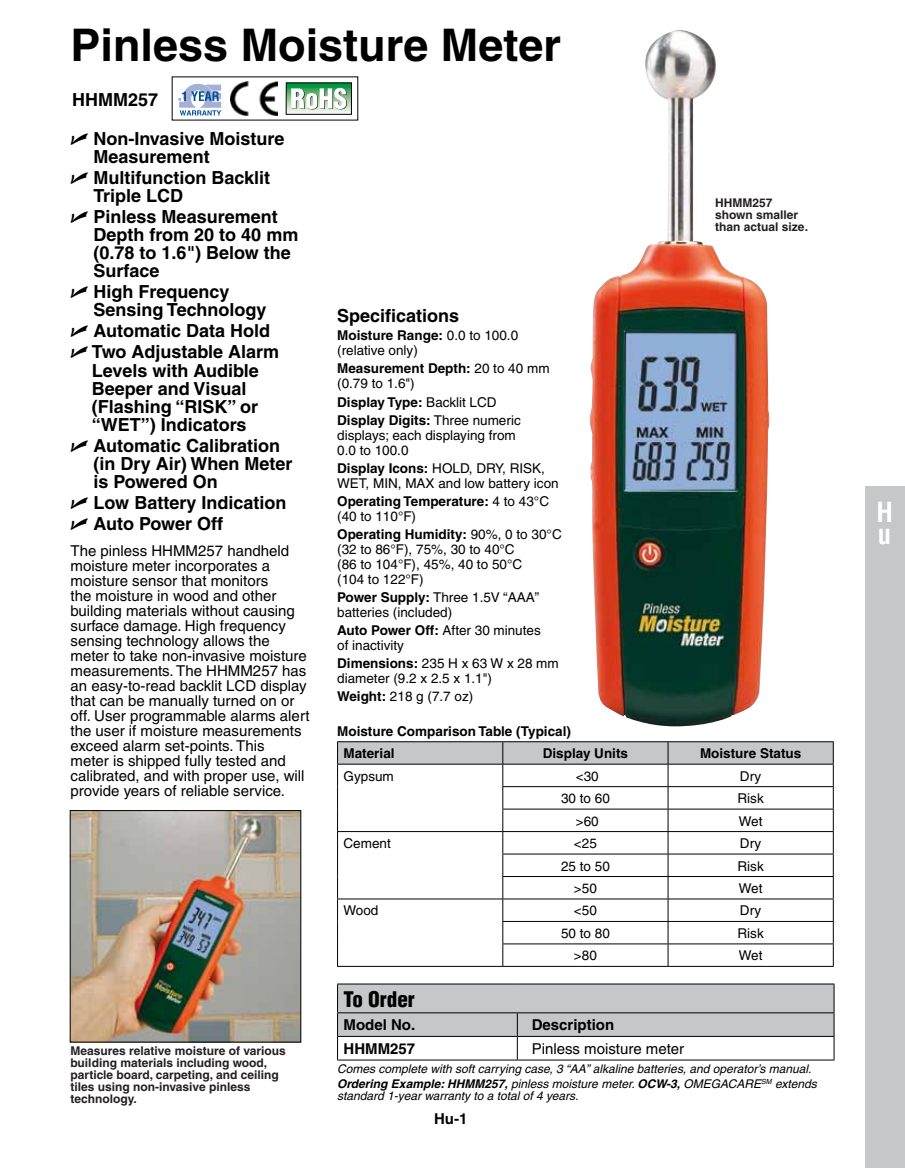
<style>
.page{position:relative;width:905px;height:1168px;background:#fff}
.page>*{position:absolute;margin:0;border:0;box-sizing:border-box;transform-origin:0 0}
.t1{font:700 45px "Helvetica";color:#000}
.t2{font:700 condensed 27px/22.5px "Helvetica";color:#fff}
.t3{font:900 condensed 21px "Helvetica";color:#000}
.t4{font:700 18px/18px "Helvetica";color:#000}
.t5{font:15px/15px "Helvetica";color:#000}
.t6{font:700 15px "Helvetica";color:#000}
.t7{font:13.5px/15px "Helvetica";color:#000}
.t8{font:700 13.5px/18px "Helvetica";color:#000}
.t9{font:italic 12px/15px "Helvetica";color:#000}
.t10{font:700 12px/12px "Helvetica";color:#231f20}
.s1{font-family:"Universal Newswith Comm Pi";font-weight:400}
.s2{font-weight:700}
.s3{font-weight:400}
</style>
<div class="page">
<div style="left:865px;top:486px;width:39px;height:682px;background:#c6c7c8"></div>
<hr style="left:337px;top:983px;width:180px;height:1px;background:#000">
<hr style="left:517px;top:983px;width:317px;height:1px;background:#000">
<svg style="left:337px;top:984px;width:497px;height:75px"></svg>
<hr style="left:337px;top:1059px;width:180px;height:1px;background:#000">
<hr style="left:517px;top:1059px;width:317px;height:1px;background:#000">
<hr style="left:337px;top:741px;width:166px;height:1px;background:#000">
<hr style="left:503px;top:741px;width:165px;height:1px;background:#000">
<hr style="left:668px;top:741px;width:165px;height:1px;background:#000">
<svg style="left:337px;top:742px;width:496px;height:224px"></svg>
<hr style="left:337px;top:966px;width:166px;height:1px;background:#000">
<hr style="left:503px;top:966px;width:165px;height:1px;background:#000">
<hr style="left:668px;top:966px;width:165px;height:1px;background:#000">
<img style="left:589px;top:30px;width:180px;height:696px">
<img style="left:72px;top:812px;width:227px;height:228px">
<div style="left:70px;top:810px;width:231px;height:232px;border:1px solid #000"></div>
<img style="left:230px;top:82px;width:47px;height:34px">
<svg style="left:288px;top:84px;width:62px;height:29px"></svg>
<div style="left:286px;top:82px;width:66px;height:33px;border:1px solid #000"></div>
<svg style="left:291px;top:88px;width:56px;height:21px"></svg>
<svg style="left:178px;top:84px;width:43px;height:31px"></svg>
<h1 class="t1" style="left:71px;top:18px;width:492px">Pinless Moisture Meter</h1>
<p class="t4" style="left:71px;top:80px;width:215px;line-height:39.2px">HHMM257<br><span class="s1">U</span> Non-Invasive Moisture</p>
<p class="t4" style="left:71px;top:146px;width:201px;line-height:21px;text-indent:23px">Measurement<br><span class="s1">U</span> Multifunction Backlit</p>
<p class="t4" style="left:71px;top:185px;width:209px;line-height:21px;text-indent:23px">Triple LCD<br><span class="s1">U</span> Pinless Measurement</p>
<p class="t4" style="left:94px;top:226px;width:206px">Depth from 20 to 40 mm (0.78 to 1.6") Below the<br>Surface</p>
<p class="t4" style="left:94px;top:283px;width:174px;text-indent:-23px"><span class="s1">U</span> High Frequency<br>Sensing Technology</p>
<p class="t4" style="left:71px;top:320px;width:210px;line-height:21px"><span class="s1">U</span> Automatic Data Hold<br><span class="s1">U</span> Two Adjustable Alarm</p>
<p class="t4" style="left:92px;top:361px;width:169px">Levels with Audible<br>Beeper and Visual (Flashing “RISK” or “WET”) Indicators</p>
<p class="t4" style="left:94px;top:436px;width:200px;text-indent:-23px"><span class="s1">U</span> Automatic Calibration (in Dry Air) When Meter is Powered On</p>
<p class="t4" style="left:71px;top:491px;width:217px;line-height:21px"><span class="s1">U</span> Low Battery Indication<br><span class="s1">U</span> Auto Power Off</p>
<p class="t5" style="left:71px;top:543px;width:241px">The pinless HHMM257 handheld moisture meter incorporates a moisture sensor that monitors<br>the moisture in wood and other building materials without causing surface damage. High frequency sensing technology allows the meter to take non-invasive moisture measurements. The HHMM257 has an easy-to-read backlit LCD display that can be manually turned on or off. User programmable alarms alert the user if moisture measurements exceed alarm set-points. This<br>meter is shipped fully tested and calibrated, and with proper use, will provide years of reliable service.</p>
<p class="t10" style="left:715px;top:196px;width:95px">HHMM257 shown smaller than actual size.</p>
<p class="t4" style="left:337px;top:307px;width:124px">Specifications</p>
<p class="t7" style="left:337px;top:328px;width:182px"><span class="s2">Moisture Range:</span> 0.0 to 100.0 (relative only)</p>
<p class="t7" style="left:337px;top:361px;width:214px"><span class="s2">Measurement Depth:</span> 20 to 40 mm (0.79 to 1.6")</p>
<p class="t8" style="left:337px;top:392px;width:185px">Display Type: <span class="s3">Backlit LCD<br></span>Display Digits: <span class="s3">Three numeric</span></p>
<p class="t7" style="left:337px;top:427px;width:180px">displays; each displaying from<br>0.0 to 100.0</p>
<p class="t7" style="left:337px;top:460px;width:223px"><span class="s2">Display Icons:</span> HOLD, DRY, RISK,<br>WET, MIN, MAX and low battery icon</p>
<p class="t8" style="left:337px;top:493px;width:213px;line-height:15px">Operating Temperature: <span class="s3">4 to 43°C (40 to 110°F)</span></p>
<p class="t7" style="left:337px;top:526px;width:226px"><span class="s2">Operating Humidity:</span> 90%, 0 to 30°C (32 to 86°F), 75%, 30 to 40°C<br>(86 to 104°F), 45%, 40 to 50°C<br>(104 to 122°F)</p>
<p class="t7" style="left:337px;top:589px;width:204px"><span class="s2">Power Supply:</span> Three 1.5V “AAA” batteries (included)</p>
<p class="t7" style="left:337px;top:622px;width:205px"><span class="s2">Auto Power Off:</span> After 30 minutes of inactivity</p>
<p class="t7" style="left:337px;top:655px;width:223px"><span class="s2">Dimensions:</span> 235 H x 63 W x 28 mm diameter (9.2 x 2.5 x 1.1")</p>
<p class="t7" style="left:337px;top:688px;width:138px"><span class="s2">Weight:</span> 218 g (7.7 oz)</p>
<p class="t8" style="left:337px;top:721px;width:235px">Moisture Comparison Table (Typical)</p>
<p class="t8" style="left:343px;top:744px;width:53px">Material</p>
<p class="t8" style="left:542px;top:744px;width:87px">Display Units</p>
<p class="t8" style="left:700px;top:744px;width:103px">Moisture Status</p>
<p class="t7" style="left:343px;top:768px;width:52px">Gypsum</p>
<p class="t7" style="left:576px;top:768px;width:24px">&lt;30</p>
<p class="t7" style="left:740px;top:768px;width:23px">Dry</p>
<p class="t7" style="left:561px;top:791px;width:50px">30 to 60</p>
<p class="t7" style="left:737px;top:791px;width:28px">Risk</p>
<p class="t7" style="left:576px;top:813px;width:24px">&gt;60</p>
<p class="t7" style="left:738px;top:813px;width:25px">Wet</p>
<p class="t7" style="left:343px;top:836px;width:49px">Cement</p>
<p class="t7" style="left:574px;top:836px;width:24px">&lt;25</p>
<p class="t7" style="left:740px;top:836px;width:23px">Dry</p>
<p class="t7" style="left:561px;top:858px;width:50px">25 to 50</p>
<p class="t7" style="left:737px;top:858px;width:28px">Risk</p>
<p class="t7" style="left:574px;top:880px;width:24px">&gt;50</p>
<p class="t7" style="left:738px;top:880px;width:25px">Wet</p>
<p class="t7" style="left:343px;top:903px;width:36px">Wood</p>
<p class="t7" style="left:574px;top:903px;width:24px">&lt;50</p>
<p class="t7" style="left:740px;top:903px;width:23px">Dry</p>
<p class="t7" style="left:561px;top:925px;width:50px">50 to 80</p>
<p class="t7" style="left:737px;top:925px;width:28px">Risk</p>
<p class="t7" style="left:574px;top:948px;width:24px">&gt;80</p>
<p class="t7" style="left:738px;top:948px;width:25px">Wet</p>
<h3 class="t3" style="left:343px;top:986px;width:73px">To Order</h3>
<p class="t6" style="left:343px;top:1016px;width:73px">Model No.</p>
<p class="t6" style="left:531px;top:1016px;width:84px">Description</p>
<p class="t10" style="left:71px;top:1044px;width:217px">Measures relative moisture of various</p>
<p class="t6" style="left:343px;top:1039px;width:73px">HHMM257</p>
<p class="t5" style="left:531px;top:1041px;width:154px">Pinless moisture meter</p>
<p class="t10" style="left:71px;top:1056px;width:210px">building materials including wood, particle board, carpeting, and ceiling tiles using non-invasive pinless technology.</p>
<p class="t9" style="left:337px;top:1061px;width:481px">Comes complete with soft carrying case, 3 “AA” alkaline batteries, and operator’s manual.<br><span class="s2">Ordering Example: HHMM257,</span> pinless moisture meter. <span class="s2">OCW-3,</span> OMEGACARE<sup>SM</sup> extends</p>
<p class="t9" style="left:337px;top:1088px;width:243px">standard 1-year warranty to a total of 4 years.</p>
<p class="t6" style="left:434px;top:1110px;width:35px">Hu-1</p>
<h2 class="t2" style="left:876px;top:500px;width:18px">H u</h2>
</div>
